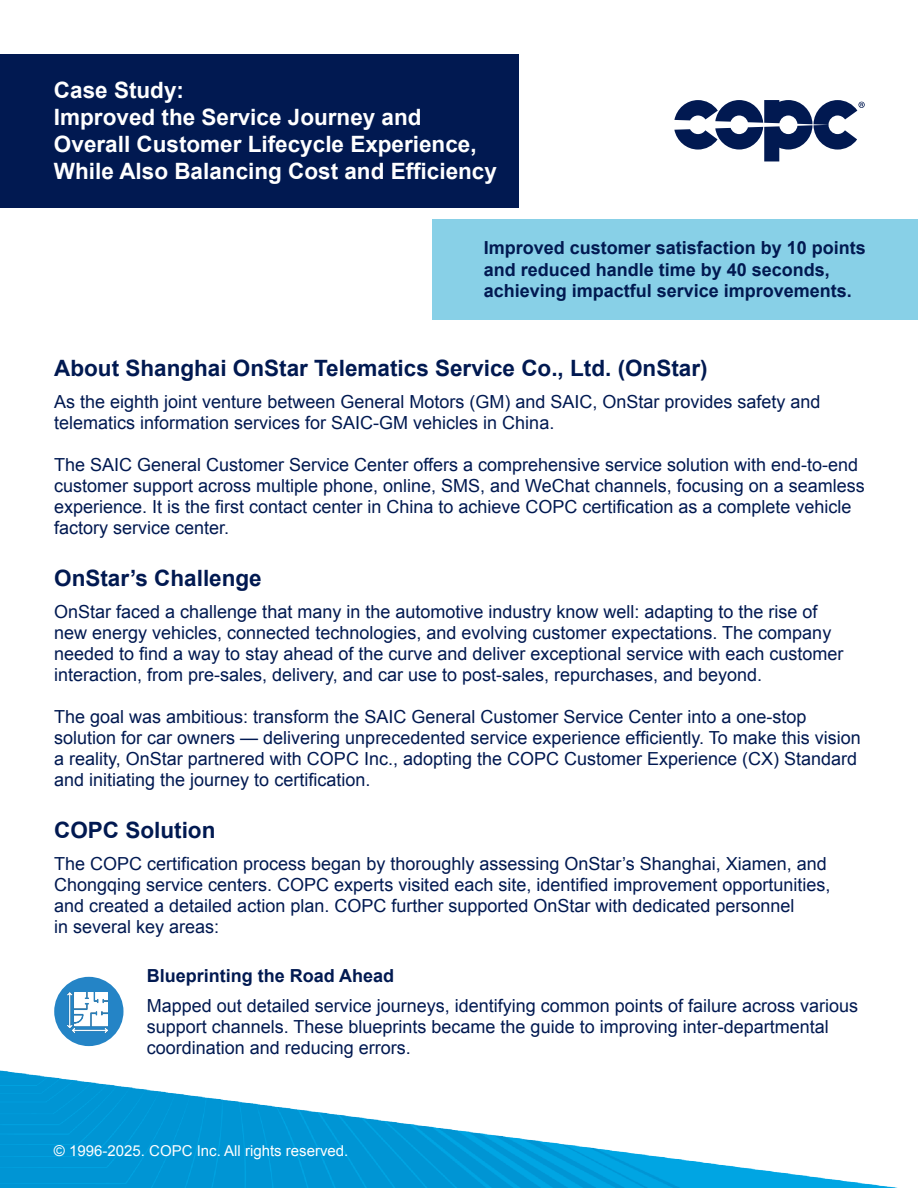
<style>
.page{position:relative;width:918px;height:1188px;background:#fff}
.page>*{position:absolute;margin:0;border:0;box-sizing:border-box;transform-origin:0 0}
.t1{font:700 22.5px "Arial";color:#fff}
.t2{font:700 22.5px "Arial";color:#011951}
.t3{font:18px/21px "Arial";color:#011951}
.t4{font:700 18px "Arial";color:#011951}
.t5{font:15px "Arial";color:#fff}
</style>
<div class="page">
<img style="left:0;top:1070px;width:898px;height:118px">
<div style="left:0;top:54px;width:518px;height:153px;background:#011951"></div>
<div style="left:432px;top:219px;width:486px;height:100px;background:#88d0e7"></div>
<svg style="left:674px;top:100px;width:191px;height:61px"></svg>
<div style="left:54px;top:977px;width:69px;height:69px;background:#2484c6;border-radius:50%"></div>
<img style="left:67px;top:993px;width:40px;height:40px">
<p class="t1" style="left:54px;top:76px;width:132px">Case Study:</p>
<p class="t1" style="left:54px;top:103px;width:369px">Improved the Service Journey and</p>
<p class="t1" style="left:54px;top:130px;width:424px">Overall Customer Lifecycle Experience,</p>
<p class="t1" style="left:54px;top:157px;width:445px">While Also Balancing Cost and Efficiency</p>
<p class="t4" style="left:484px;top:236px;width:384px">Improved customer satisfaction by 10 points</p>
<p class="t4" style="left:484px;top:258px;width:348px">and reduced handle time by 40 seconds,</p>
<p class="t4" style="left:484px;top:279px;width:370px">achieving impactful service improvements.</p>
<p class="t2" style="left:54px;top:354px;width:655px">About Shanghai OnStar Telematics Service Co., Ltd. (OnStar)</p>
<p class="t3" style="left:54px;top:391px;width:768px">As the eighth joint venture between General Motors (GM) and SAIC, OnStar provides safety and telematics information services for SAIC-GM vehicles in China.</p>
<p class="t3" style="left:54px;top:454px;width:812px">The SAIC General Customer Service Center offers a comprehensive service solution with end-to-end customer support across multiple phone, online, SMS, and WeChat channels, focusing on a seamless experience. It is the first contact center in China to achieve COPC certification as a complete vehicle factory service center.</p>
<p class="t2" style="left:54px;top:563px;width:209px">OnStar’s Challenge</p>
<p class="t3" style="left:54px;top:601px;width:791px">OnStar faced a challenge that many in the automotive industry know well: adapting to the rise of new energy vehicles, connected technologies, and evolving customer expectations. The company needed to find a way to stay ahead of the curve and deliver exceptional service with each customer interaction, from pre-sales, delivery, and car use to post-sales, repurchases, and beyond.</p>
<p class="t3" style="left:54px;top:706px;width:808px">The goal was ambitious: transform the SAIC General Customer Service Center into a one-stop solution for car owners — delivering unprecedented service experience efficiently. To make this vision a reality, OnStar partnered with COPC Inc., adopting the COPC Customer Experience (CX) Standard and initiating the journey to certification.</p>
<p class="t2" style="left:54px;top:816px;width:163px">COPC Solution</p>
<p class="t3" style="left:54px;top:853px;width:778px">The COPC certification process began by thoroughly assessing OnStar’s Shanghai, Xiamen, and<br>Chongqing service centers. COPC experts visited each site, identified improvement opportunities, and created a detailed action plan. COPC further supported OnStar with dedicated personnel</p>
<p class="t3" style="left:54px;top:916px;width:167px">in several key areas:</p>
<p class="t4" style="left:147px;top:964px;width:249px">Blueprinting the Road Ahead</p>
<p class="t3" style="left:147px;top:996px;width:713px">Mapped out detailed service journeys, identifying common points of failure across various support channels. These blueprints became the guide to improving inter-departmental coordination and reducing errors.</p>
<p class="t5" style="left:54px;top:1141px;width:296px">© 1996-2025. COPC Inc. All rights reserved.</p>
</div>
